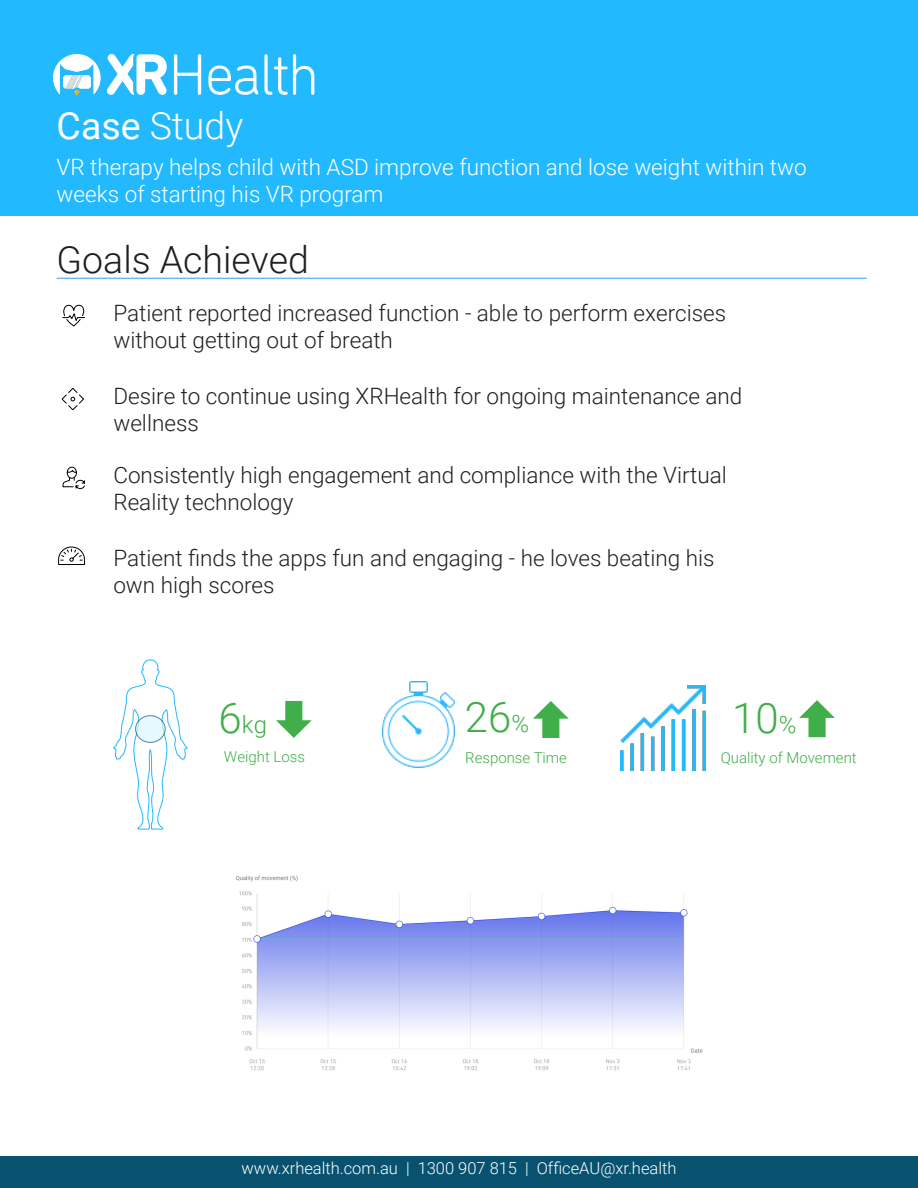
<style>
.page{position:relative;width:918px;height:1188px;background:#fff}
.page>*{position:absolute;margin:0;border:0;box-sizing:border-box;transform-origin:0 0}
.t1{font:300 42px "Roboto";color:#40ae49}
.t2{font:300 37.5px "Roboto";color:#231f20}
.t3{font:300 37.5px "Roboto";color:#fff}
.t4{font:300 24px "Roboto";color:#40ae49}
.t5{font:300 22.5px/27px "Roboto";color:#231f20}
.t6{font:300 22.5px/27px "Roboto";color:#fff}
.t7{font:300 16.5px "Roboto";color:#fff}
.t8{font:300 15px "Roboto";color:#40ae49}
.s1{font-weight:400}
.s2{font-size:42px}
.s3{font-size:24px}
</style>
<div class="page">
<hr style="left:57px;top:278px;width:810px;height:1px;background:#6cb8fd">
<div style="left:1px;top:0;width:917px;height:216px;background:#23b9ff"></div>
<svg style="left:53px;top:54px;width:48px;height:42px"></svg>
<svg style="left:174px;top:54px;width:27px;height:41px"></svg>
<svg style="left:208px;top:66px;width:50px;height:29px"></svg>
<svg style="left:264px;top:54px;width:50px;height:41px"></svg>
<svg style="left:107px;top:54px;width:60px;height:41px"></svg>
<svg style="left:276px;top:701px;width:36px;height:37px"></svg>
<svg style="left:61px;top:388px;width:23px;height:23px"></svg>
<svg style="left:62px;top:466px;width:23px;height:23px"></svg>
<svg style="left:58px;top:546px;width:27px;height:19px"></svg>
<svg style="left:62px;top:304px;width:23px;height:23px"></svg>
<svg style="left:113px;top:659px;width:74px;height:171px"></svg>
<svg style="left:136px;top:716px;width:29px;height:26px"></svg>
<div style="left:135px;top:715px;width:31px;height:28px;border:1px solid #08516f;border-radius:50%"></div>
<div style="left:0;top:1156px;width:918px;height:32px;background:#08516f"></div>
<img style="left:382px;top:681px;width:73px;height:87px">
<img style="left:621px;top:686px;width:84px;height:84px">
<svg style="left:533px;top:701px;width:36px;height:37px"></svg>
<svg style="left:799px;top:700px;width:36px;height:37px"></svg>
<img style="left:236px;top:875px;width:467px;height:196px">
<p class="t3" style="left:57px;top:99px;width:188px"><span class="s1">Case</span> Study</p>
<p class="t6" style="left:57px;top:153px;width:752px">VR therapy helps child with ASD improve function and lose weight within two weeks of starting his VR program</p>
<p class="t2" style="left:57px;top:233px;width:254px">Goals Achieved</p>
<p class="t5" style="left:113px;top:298px;width:614px">Patient reported increased function - able to perform exercises without getting out of breath</p>
<p class="t5" style="left:113px;top:382px;width:631px">Desire to continue using XRHealth for ongoing maintenance and wellness</p>
<p class="t5" style="left:113px;top:461px;width:615px">Consistently high engagement and compliance with the Virtual<br>Reality technology</p>
<p class="t5" style="left:113px;top:543px;width:603px">Patient finds the apps fun and engaging - he loves beating his own high scores</p>
<p class="t4" style="left:219px;top:707px;width:50px"><span class="s2">6</span>kg</p>
<p class="t8" style="left:224px;top:747px;width:83px">Weight Loss</p>
<p class="t1" style="left:465px;top:688px;width:66px">26<span class="s3">%</span></p>
<p class="t8" style="left:465px;top:747px;width:103px">Response Time</p>
<p class="t1" style="left:732px;top:688px;width:66px">10<span class="s3">%</span></p>
<p class="t8" style="left:721px;top:747px;width:138px">Quality of Movement</p>
<p class="t7" style="left:242px;top:1156px;width:436px">www.xrhealth.com.au | 1300 907 815 | OfficeAU@xr.health</p>
</div>
